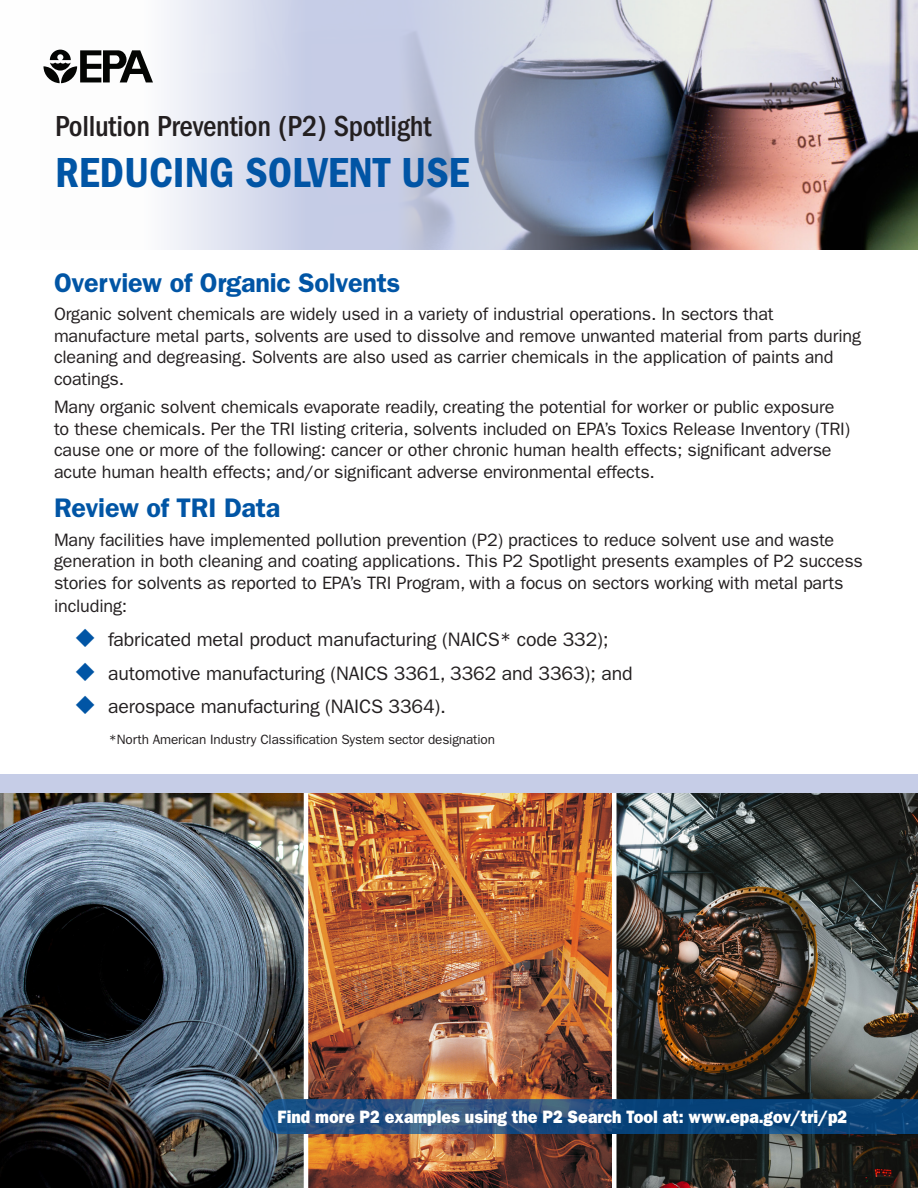
<style>
.page{position:relative;width:918px;height:1188px;background:#fff}
.page>*{position:absolute;margin:0;border:0;box-sizing:border-box;transform-origin:0 0}
.t1{font:43.5px "ITC Franklin Gothic Std Dm Cd";color:#0155a5}
.t2{font:500 condensed 30px "ITC Franklin Gothic Std";letter-spacing:-.01em;color:#231f20}
.t3{font:600 27px "ITC Franklin Gothic Std";letter-spacing:-.01em;color:#0155a5}
.t4{font:19.5px "ITC Franklin Gothic Std";letter-spacing:-.01em;color:#231f20}
.t5{font:18px/21.6px "ITC Franklin Gothic Std";letter-spacing:-.01em;color:#231f20}
.t6{font:18px "ITC Franklin Gothic Std Hvy";color:#fff;scale:.9 1}
.t7{font:13.5px "ITC Franklin Gothic Std";letter-spacing:-.01em;color:#231f20}
.s1{color:#0155a5}
</style>
<div class="page">
<img style="left:58px;top:0;width:860px;height:249px">
<img style="left:0;top:793px;width:918px;height:395px">
<svg style="left:43px;top:50px;width:110px;height:33px"></svg>
<hr style="left:612px;top:792px;width:4px;height:307px;background:#fff">
<hr style="left:612px;top:1134px;width:4px;height:54px;background:#fff">
<hr style="left:304px;top:792px;width:4px;height:307px;background:#fff">
<hr style="left:304px;top:1134px;width:4px;height:54px;background:#fff">
<div style="left:0;top:774px;width:918px;height:19px;background:#c6cde7"></div>
<svg style="left:262px;top:1099px;width:656px;height:35px;background:#1b4c7e"></svg>
<p class="t2" style="left:55px;top:109px;width:378px">Pollution Prevention (P2) Spotlight</p>
<p class="t1" style="left:55px;top:148px;width:416px">REDUCING SOLVENT USE</p>
<p class="t3" style="left:54px;top:267px;width:348px">Overview of Organic Solvents</p>
<p class="t5" style="left:54px;top:303px;width:809px">Organic solvent chemicals are widely used in a variety of industrial operations. In sectors that manufacture metal parts, solvents are used to dissolve and remove unwanted material from parts during cleaning and degreasing. Solvents are also used as carrier chemicals in the application of paints and coatings.</p>
<p class="t5" style="left:54px;top:396px;width:798px">Many organic solvent chemicals evaporate readily, creating the potential for worker or public exposure to these chemicals. Per the TRI listing criteria, solvents included on EPA’s Toxics Release Inventory (TRI) cause one or more of the following: cancer or other chronic human health effects; significant adverse acute human health effects; and/or significant adverse environmental effects.</p>
<p class="t3" style="left:54px;top:492px;width:228px">Review of TRI Data</p>
<p class="t5" style="left:54px;top:529px;width:810px">Many facilities have implemented pollution prevention (P2) practices to reduce solvent use and waste generation in both cleaning and coating applications. This P2 Spotlight presents examples of P2 success stories for solvents as reported to EPA’s TRI Program, with a focus on sectors working with metal parts</p>
<p class="t5" style="left:54px;top:595px;width:75px">including:</p>
<p class="t4" style="left:74px;top:628px;width:536px"><span class="s1">◆</span> fabricated metal product manufacturing (NAICS* code 332);</p>
<p class="t4" style="left:74px;top:662px;width:560px"><span class="s1">◆</span> automotive manufacturing (NAICS 3361, 3362 and 3363); and</p>
<p class="t4" style="left:74px;top:696px;width:373px"><span class="s1">◆</span> aerospace manufacturing (NAICS 3364).</p>
<p class="t7" style="left:109px;top:731px;width:388px">*North American Industry Classification System sector designation</p>
<p class="t6" style="left:278px;top:1107px;width:635px">Find more P2 examples using the P2 Search Tool at: www.epa.gov/tri/p2</p>
</div>
